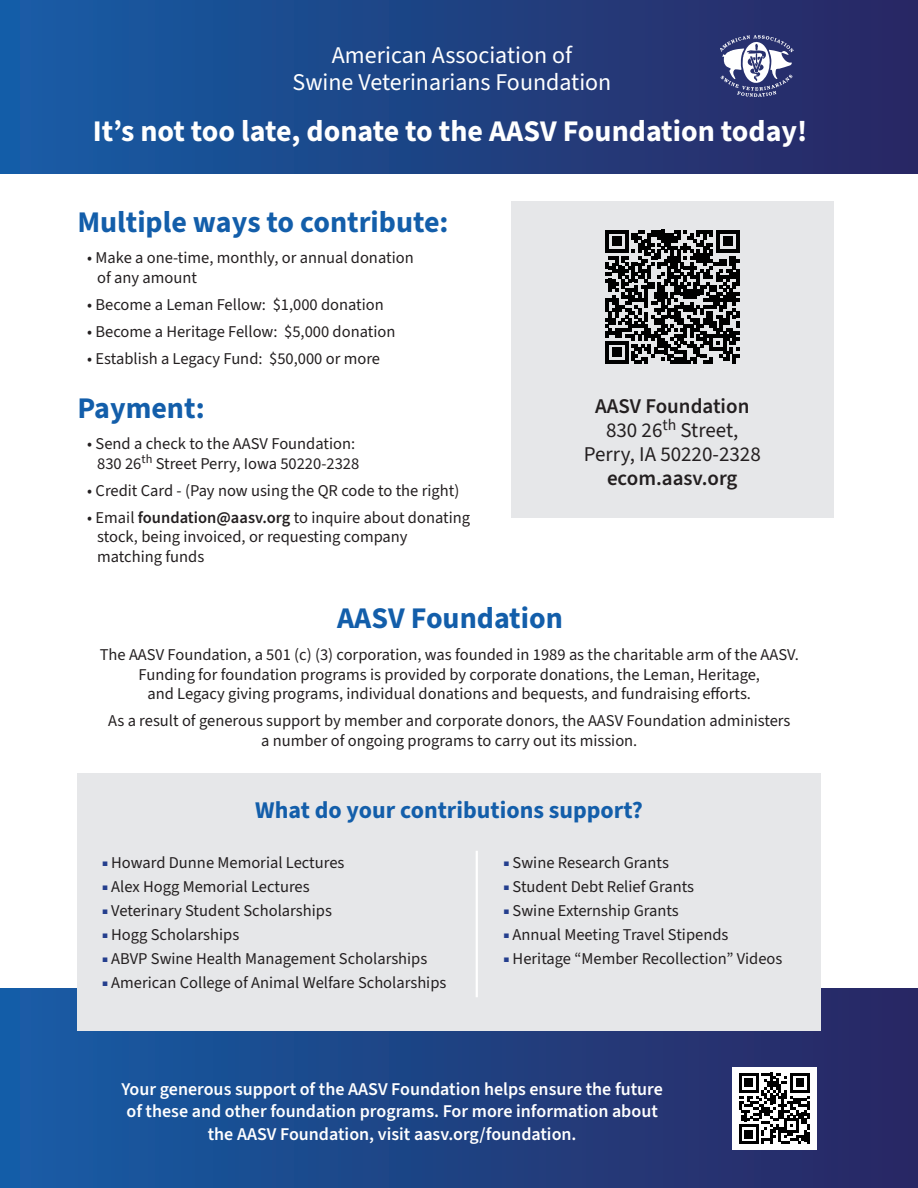
<style>
.page{position:relative;width:918px;height:1188px;background:#fff}
.page>*{position:absolute;margin:0;border:0;box-sizing:border-box;transform-origin:0 0}
.t1{font:700 30px "Source Sans 3";color:#135eaa}
.t2{font:700 30px "Source Sans 3";color:#fff}
.t3{font:24px/27px "Source Sans 3";color:#fff;text-align:center}
.t4{font:700 24px "Source Sans 3";color:#135eaa}
.t5{font:21px/24px "Source Sans 3";color:#231f20;text-align:center}
.t6{font:600 21px "Source Sans 3";color:#231f20}
.t7{font:600 18px/22.5px "Source Sans 3";color:#fff;text-align:center}
.t8{font:16.5px/19.5px "Source Sans 3";color:#231f20;text-align:center}
.s1{font-weight:600}
.s2{font-family:"Source Serif Pro";font-size:7.5px;color:#253f8e}
</style>
<div class="page">
<div style="left:0;top:0;width:918px;height:174px;background:linear-gradient(to right,#165da5,#2a2661)"></div>
<div style="left:511px;top:201px;width:322px;height:317px;background:#e6e7e9"></div>
<svg style="left:605px;top:230px;width:134px;height:134px"></svg>
<svg style="left:720px;top:35px;width:74px;height:62px"></svg>
<div style="left:0;top:988px;width:918px;height:200px;background:linear-gradient(to right,#155da5,#2a2762)"></div>
<div style="left:77px;top:773px;width:744px;height:258px;background:#e6e7e9"></div>
<hr style="left:476px;top:851px;width:2px;height:146px;background:#fff">
<div style="left:732px;top:1067px;width:84px;height:82px;background:#fff"></div>
<svg style="left:739px;top:1073px;width:71px;height:71px"></svg>
<h2 class="t3" style="left:293px;top:42px;width:320px">American Association of<br>Swine Veterinarians Foundation</h2>
<h1 class="t2" style="left:93px;top:110px;width:716px">It’s not too late, donate to the AASV Foundation today!</h1>
<h1 class="t1" style="left:77px;top:201px;width:373px">Multiple ways to contribute:</h1>
<p class="t8" style="left:97px;top:248px;width:318px;text-align:left;text-indent:-10px">• Make a one-time, monthly, or annual donation of any amount</p>
<p class="t8" style="left:87px;top:295px;width:298px">• Become a Leman Fellow: $1,000 donation</p>
<p class="t8" style="left:87px;top:322px;width:310px">• Become a Heritage Fellow: $5,000 donation</p>
<p class="t8" style="left:87px;top:349px;width:294px">• Establish a Legacy Fund: $50,000 or more</p>
<h1 class="t1" style="left:77px;top:387px;width:129px">Payment:</h1>
<p class="t8" style="left:87px;top:434px;width:274px">• Send a check to the AASV Foundation:<br>830 26<sup>th</sup> Street Perry, Iowa 50220-2328</p>
<p class="t8" style="left:87px;top:481px;width:374px">• Credit Card - (Pay now using the QR code to the right)</p>
<p class="t8" style="left:97px;top:508px;width:374px;text-align:left;text-indent:-10px">• Email <span class="s1">foundation@aasv.org</span> to inquire about donating stock, being invoiced, or requesting company matching funds</p>
<h1 class="t1" style="left:337px;top:597px;width:227px">AASV Foundation</h1>
<p class="t5" style="left:584px;top:395px;width:179px"><span class="s1">AASV Foundation<br></span>830 26<sup>th</sup> Street,<br>Perry, IA 50220-2328</p>
<p class="t6" style="left:607px;top:464px;width:132px">ecom.aasv.org</p>
<p class="t8" style="left:100px;top:646px;width:701px">The AASV Foundation, a 501 (c) (3) corporation, was founded in 1989 as the charitable arm of the AASV.<br>Funding for foundation programs is provided by corporate donations, the Leman, Heritage,<br>and Legacy giving programs, individual donations and bequests, and fundraising efforts.</p>
<p class="t8" style="left:108px;top:712px;width:684px">As a result of generous support by member and corporate donors, the AASV Foundation administers a number of ongoing programs to carry out its mission.</p>
<h2 class="t4" style="left:255px;top:794px;width:389px">What do your contributions support?</h2>
<p class="t8" style="left:102px;top:853px;width:244px"><span class="s2">■</span> Howard Dunne Memorial Lectures</p>
<p class="t8" style="left:102px;top:877px;width:209px"><span class="s2">■</span> Alex Hogg Memorial Lectures</p>
<p class="t8" style="left:102px;top:901px;width:231px"><span class="s2">■</span> Veterinary Student Scholarships</p>
<p class="t8" style="left:102px;top:925px;width:138px"><span class="s2">■</span> Hogg Scholarships</p>
<p class="t8" style="left:102px;top:949px;width:326px"><span class="s2">■</span> ABVP Swine Health Management Scholarships</p>
<p class="t8" style="left:102px;top:973px;width:345px"><span class="s2">■</span> American College of Animal Welfare Scholarships</p>
<p class="t8" style="left:504px;top:853px;width:167px"><span class="s2">■</span> Swine Research Grants</p>
<p class="t8" style="left:504px;top:877px;width:192px"><span class="s2">■</span> Student Debt Relief Grants</p>
<p class="t8" style="left:504px;top:901px;width:176px"><span class="s2">■</span> Swine Externship Grants</p>
<p class="t8" style="left:504px;top:925px;width:226px"><span class="s2">■</span> Annual Meeting Travel Stipends</p>
<p class="t8" style="left:504px;top:949px;width:280px"><span class="s2">■</span> Heritage “Member Recollection” Videos</p>
<p class="t7" style="left:121px;top:1078px;width:543px">Your generous support of the AASV Foundation helps ensure the future of these and other foundation programs. For more information about the AASV Foundation, visit aasv.org/foundation.</p>
</div>
